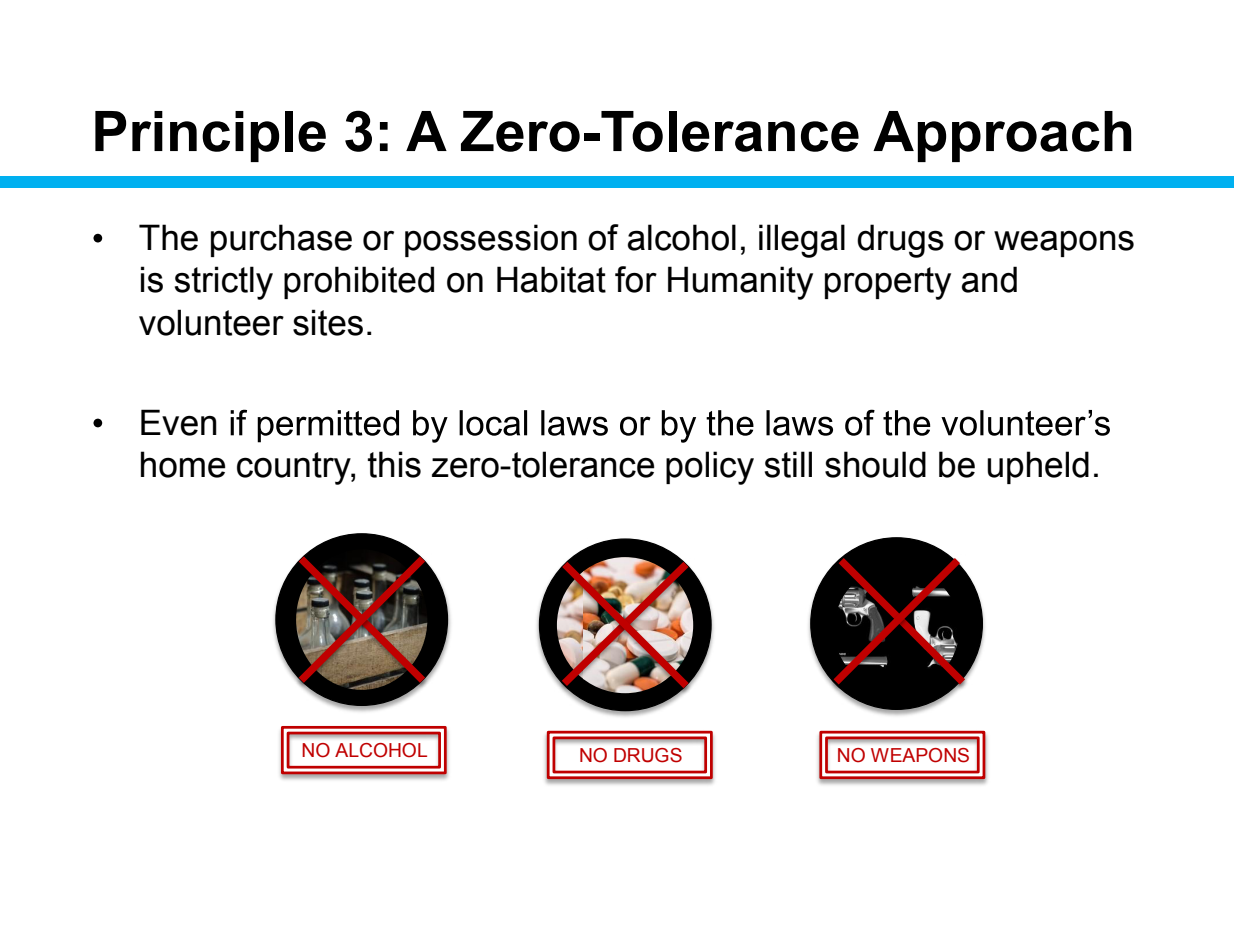
<style>
.page{position:relative;width:1260px;height:945px;background:#fff}
.page>*{position:absolute;margin:0;border:0;box-sizing:border-box;transform-origin:0 0}
.t1{font:700 56px "Arial";color:#000}
.t2{font:35.18px "Arial";color:#000}
.t3{font:35px/42px "Arial";color:#000}
.t4{font:19.25px "Arial";letter-spacing:-.005em;color:#c00000}
</style>
<div class="page">
<svg style="left:94px;top:234px;width:8px;height:8px"></svg>
<svg style="left:94px;top:419px;width:8px;height:8px"></svg>
<svg style="left:231px;top:410px;width:879px;height:33px"></svg>
<div style="left:0;top:176px;width:1234px;height:11px;background:#00b0f0"></div>
<img style="left:808px;top:537px;width:177px;height:180px">
<div style="left:811px;top:538px;width:171px;height:171px;background:#000;border-radius:50%"></div>
<img style="left:827px;top:694px;width:139px;height:8px">
<svg style="left:826px;top:550px;width:147px;height:142px"></svg>
<img style="left:273px;top:533px;width:178px;height:180px">
<div style="left:276px;top:534px;width:172px;height:171px;background:#000;border-radius:50%"></div>
<img style="left:290px;top:547px;width:143px;height:152px">
<svg style="left:291px;top:549px;width:142px;height:142px"></svg>
<img style="left:536px;top:540px;width:178px;height:178px">
<div style="left:539px;top:539px;width:172px;height:172px;background:#000;border-radius:50%"></div>
<img style="left:551px;top:554px;width:148px;height:148px">
<img style="left:554px;top:554px;width:143px;height:142px">
<img style="left:279px;top:730px;width:170px;height:51px">
<svg style="left:280px;top:725px;width:168px;height:51px"></svg>
<img style="left:544px;top:735px;width:171px;height:51px">
<svg style="left:545px;top:730px;width:169px;height:50px"></svg>
<img style="left:817px;top:735px;width:171px;height:51px">
<svg style="left:818px;top:730px;width:169px;height:50px"></svg>
<h1 class="t1" style="left:91px;top:95px;width:1045px">Principle 3: A Zero-Tolerance Approach</h1>
<p class="t2" style="left:139px;top:215px;width:998px">The purchase or possession of alcohol, illegal drugs or weapons</p>
<p class="t3" style="left:139px;top:260px;width:882px">is strictly prohibited on Habitat for Humanity property and volunteer sites.</p>
<p class="t3" style="left:139px;top:402px;width:81px">Even</p>
<p class="t2" style="left:139px;top:442px;width:964px">home country, this zero-tolerance policy still should be upheld.</p>
<p class="t4" style="left:302px;top:738px;width:128px">NO ALCOHOL</p>
<p class="t4" style="left:579px;top:743px;width:105px">NO DRUGS</p>
<p class="t4" style="left:837px;top:743px;width:135px">NO WEAPONS</p>
</div>
